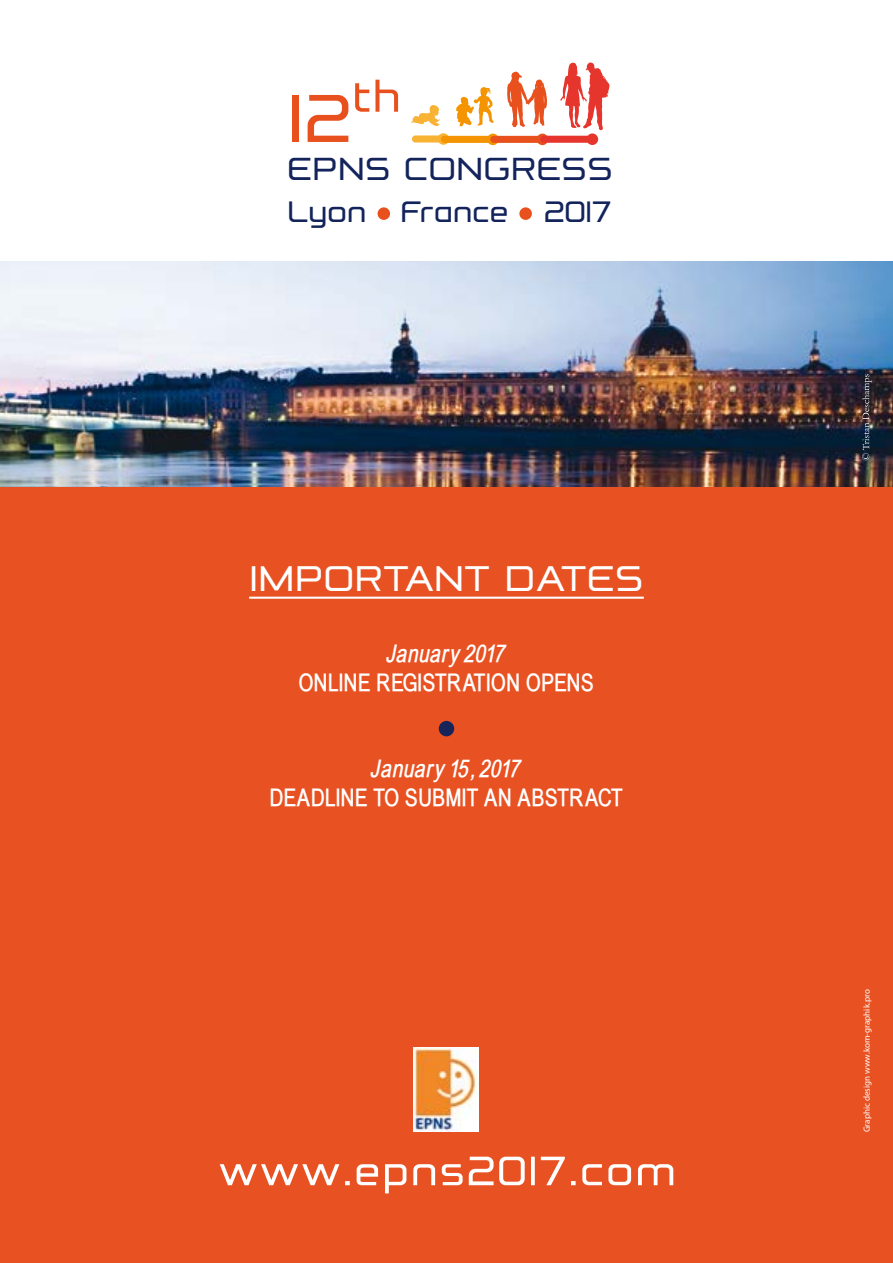
<style>
.page{position:relative;width:893px;height:1263px;background:#e85121}
.page>*{position:absolute;margin:0;border:0;box-sizing:border-box;transform-origin:0 0}
.t1{font:79.5px "Formation Sans";color:#e8511e}
.t2{font:42px "Formation Sans";color:#fff}
.t3{font:37.65px "Formation Sans";color:#13235b}
.t4{font:34.8px "Formation Sans";letter-spacing:-.015em;color:#13235b}
.t5{font:700 24px "Babel Sans";color:#fff}
.t6{font:italic 700 24px "Babel Sans";color:#fff}
.t7{font:9px "Myriad Pro";color:#fff}
</style>
<div class="page">
<img style="left:0;top:260px;width:893px;height:226px">
<div style="left:0;top:0;width:893px;height:260px;background:#fff"></div>
<svg style="left:220px;top:1157px;width:453px;height:36px"></svg>
<div style="left:439px;top:721px;width:15px;height:15px;background:#162459;border-radius:50%"></div>
<hr style="left:249px;top:597px;width:395px;height:2px;background:#fff">
<img style="left:413px;top:1048px;width:66px;height:83px">
<svg style="left:411px;top:62px;width:199px;height:83px"></svg>
<div style="left:519px;top:207px;width:13px;height:13px;background:#e8511e;border-radius:50%"></div>
<div style="left:378px;top:207px;width:12px;height:13px;background:#e8511e;border-radius:50%"></div>
<svg style="left:862px;top:374px;width:10px;height:86px"></svg>
<h1 class="t1" style="left:287px;top:74px;width:115px">12<sup>th</sup></h1>
<h3 class="t3" style="left:287px;top:148px;width:328px">EPNS CONGRESS</h3>
<h3 class="t4" style="left:287px;top:192px;width:326px">Lyon France 2017</h3>
<h2 class="t2" style="left:249px;top:555px;width:396px">IMPORTANT DATES</h2>
<p class="t6" style="left:387px;top:640px;width:120px">January 2017</p>
<p class="t5" style="left:299px;top:668px;width:297px">ONLINE REGISTRATION OPENS</p>
<p class="t6" style="left:372px;top:755px;width:151px">January 15, 2017</p>
<p class="t5" style="left:270px;top:784px;width:355px">DEADLINE TO SUBMIT AN ABSTRACT</p>
<p class="t7" style="left:861px;top:1132px;width:145px;rotate:-90deg">Graphic design www.kom-graphik.pro</p>
</div>
